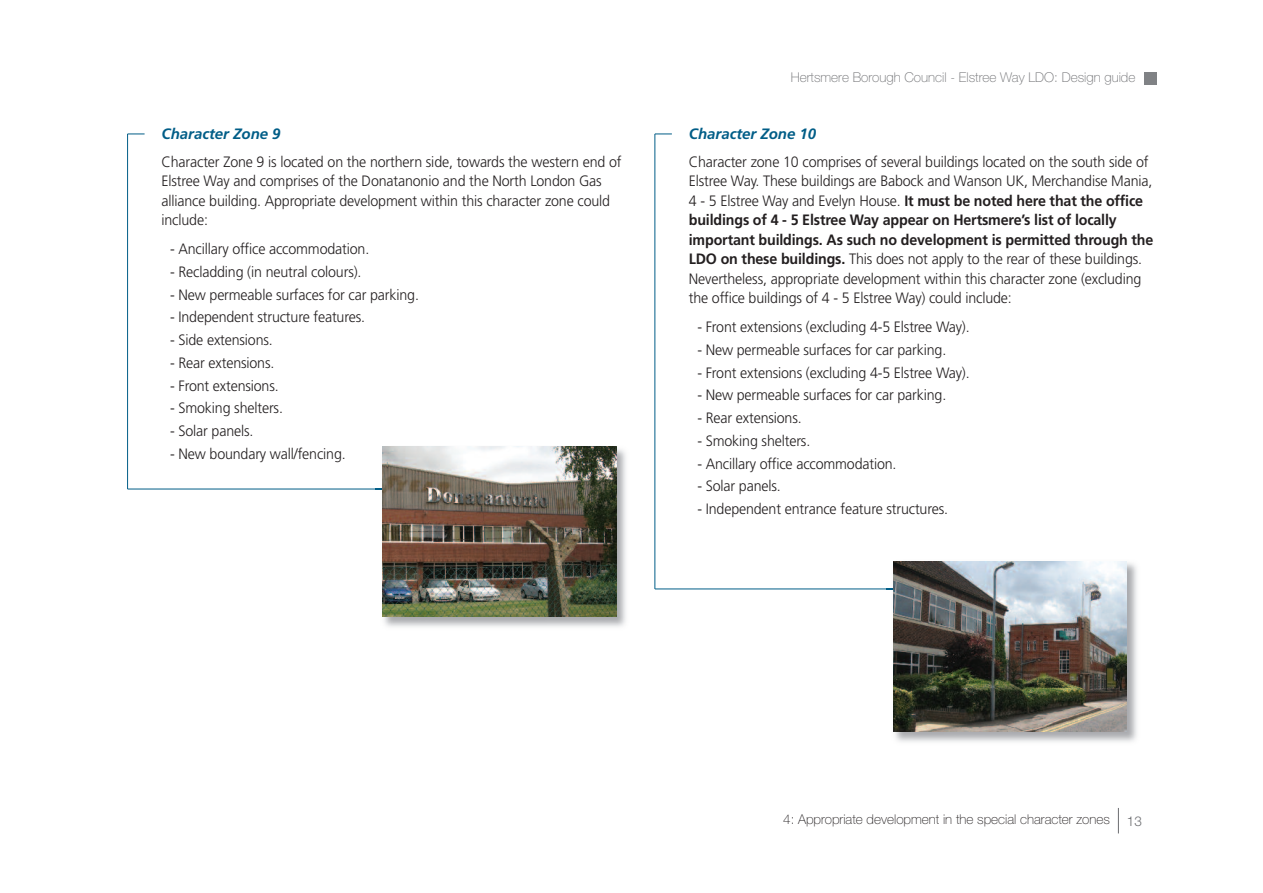
<style>
.page{position:relative;width:1263px;height:893px;background:#fff}
.page>*{position:absolute;margin:0;border:0;box-sizing:border-box;transform-origin:0 0}
.t1{font:300 15px/19.5px "Frutiger";letter-spacing:-.01em;color:#231f20;scale:.95 1}
.t2{font:italic 700 15px "Frutiger";color:#005d87}
.t3{font:100 13.5px "Helvetica Neue";color:#231f20}
.t4{font:100 13.5px "Helvetica Neue";color:#6c6d70}
.t5{font:300 13.5px "Helvetica Neue";color:#6c6d70}
.s1{font-weight:700}
</style>
<div class="page">
<div style="left:1144px;top:72px;width:13px;height:13px;background:#808285"></div>
<svg style="left:1118px;top:808px;width:1px;height:25px"></svg>
<svg style="left:128px;top:134px;width:17px;height:1px"></svg>
<hr style="left:127px;top:134px;width:1px;height:355px;background:#005d87">
<hr style="left:128px;top:489px;width:310px;height:1px;background:#005d87">
<svg style="left:655px;top:134px;width:17px;height:1px"></svg>
<hr style="left:654px;top:134px;width:1px;height:455px;background:#005d87">
<hr style="left:655px;top:589px;width:238px;height:1px;background:#005d87">
<img style="left:376px;top:446px;width:250px;height:181px">
<img style="left:383px;top:446px;width:234px;height:171px">
<img style="left:886px;top:563px;width:251px;height:179px">
<img style="left:893px;top:561px;width:234px;height:170px">
<p class="t2" style="left:162px;top:128px;width:121px">Character Zone 9</p>
<p class="t1" style="left:161px;top:153px;width:486px">Character Zone 9 is located on the northern side, towards the western end of Elstree Way and comprises of the Donatanonio and the North London Gas alliance building. Appropriate development within this character zone could include:</p>
<p class="t1" style="left:170px;top:241px;width:211px">- Ancillary office accommodation.</p>
<p class="t1" style="left:170px;top:263px;width:203px">- Recladding (in neutral colours).</p>
<p class="t1" style="left:170px;top:286px;width:264px">- New permeable surfaces for car parking.</p>
<p class="t1" style="left:170px;top:309px;width:207px">- Independent structure features.</p>
<p class="t1" style="left:170px;top:331px;width:110px">- Side extensions.</p>
<p class="t1" style="left:170px;top:354px;width:111px">- Rear extensions.</p>
<p class="t1" style="left:170px;top:377px;width:116px">- Front extensions.</p>
<p class="t1" style="left:170px;top:399px;width:120px">- Smoking shelters.</p>
<p class="t1" style="left:170px;top:422px;width:89px">- Solar panels.</p>
<p class="t1" style="left:170px;top:445px;width:186px">- New boundary wall/fencing.</p>
<p class="t4" style="left:791px;top:73px;width:346px">Hertsmere Borough Council - Elstree Way LDO: Design guide</p>
<p class="t2" style="left:689px;top:128px;width:129px">Character Zone 10</p>
<p class="t1" style="left:689px;top:153px;width:491px">Character zone 10 comprises of several buildings located on the south side of Elstree Way. These buildings are Babock and Wanson UK, Merchandise Mania, 4 - 5 Elstree Way and Evelyn House. <span class="s1">It must be noted here that the office buildings of 4 - 5 Elstree Way appear on Hertsmere’s list of locally important buildings. As such no development is permitted through the LDO on these buildings.</span> This does not apply to the rear of these buildings.<br>Nevertheless, appropriate development within this character zone (excluding the office buildings of 4 - 5 Elstree Way) could include:</p>
<p class="t1" style="left:697px;top:319px;width:288px">- Front extensions (excluding 4-5 Elstree Way).</p>
<p class="t1" style="left:697px;top:341px;width:264px">- New permeable surfaces for car parking.</p>
<p class="t1" style="left:697px;top:364px;width:288px">- Front extensions (excluding 4-5 Elstree Way).</p>
<p class="t1" style="left:697px;top:387px;width:264px">- New permeable surfaces for car parking.</p>
<p class="t1" style="left:697px;top:409px;width:111px">- Rear extensions.</p>
<p class="t1" style="left:697px;top:432px;width:120px">- Smoking shelters.</p>
<p class="t1" style="left:697px;top:455px;width:211px">- Ancillary office accommodation.</p>
<p class="t1" style="left:697px;top:477px;width:89px">- Solar panels.</p>
<p class="t1" style="left:697px;top:500px;width:265px">- Independent entrance feature structures.</p>
<p class="t3" style="left:783px;top:815px;width:328px">4: Appropriate development in the special character zones</p>
<p class="t5" style="left:1127px;top:813px;width:17px">13</p>
</div>
